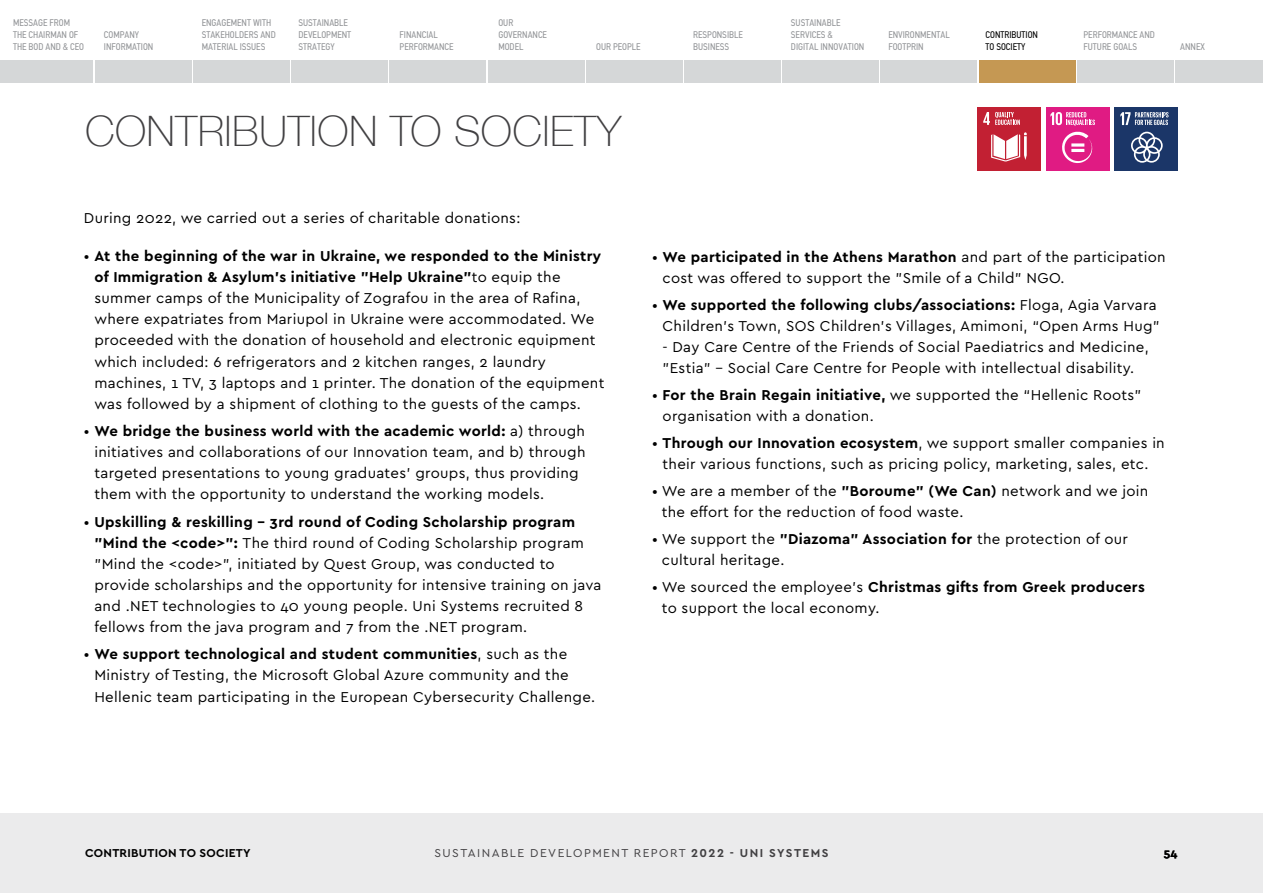
<style>
.page{position:relative;width:1263px;height:893px;background:#fff}
.page>*{position:absolute;margin:0;border:0;box-sizing:border-box;transform-origin:0 0}
.t1{font:100 42px "Helvetica Neue";letter-spacing:.01em;color:#414042}
.t2{font:15px/21.1px "Cera GR";letter-spacing:.02em;color:#000}
.t3{font:12px "Cera GR";letter-spacing:.12em;color:#414042}
.t4{font:700 12px "Cera GR";letter-spacing:.02em;color:#000}
.t5{font:9.75px/12px "PF Din Text Condensed";color:#939598}
.t6{font:9.75px/12px "PF Din Text Condensed";color:#000}
.s1{font-weight:700}
</style>
<div class="page">
<div style="left:0;top:61px;width:93px;height:22px;background:#d5d7d8"></div>
<div style="left:193px;top:61px;width:96px;height:22px;background:#d5d7d8"></div>
<div style="left:292px;top:61px;width:96px;height:22px;background:#d5d7d8"></div>
<div style="left:390px;top:61px;width:96px;height:22px;background:#d5d7d8"></div>
<div style="left:488px;top:61px;width:96px;height:22px;background:#d5d7d8"></div>
<div style="left:586px;top:61px;width:96px;height:22px;background:#d5d7d8"></div>
<div style="left:684px;top:61px;width:96px;height:22px;background:#d5d7d8"></div>
<div style="left:783px;top:61px;width:96px;height:22px;background:#d5d7d8"></div>
<div style="left:881px;top:61px;width:96px;height:22px;background:#d5d7d8"></div>
<div style="left:979px;top:61px;width:96px;height:22px;background:#c59853"></div>
<div style="left:1077px;top:61px;width:96px;height:22px;background:#d5d7d8"></div>
<div style="left:1175px;top:61px;width:88px;height:22px;background:#d5d7d8"></div>
<div style="left:95px;top:61px;width:96px;height:22px;background:#d5d7d8"></div>
<div style="left:0;top:813px;width:1263px;height:80px;background:#ebebec"></div>
<div style="left:1114px;top:107px;width:64px;height:64px;background:#1b3668"></div>
<svg style="left:1131px;top:132px;width:32px;height:31px"></svg>
<svg style="left:1120px;top:112px;width:48px;height:13px"></svg>
<div style="left:977px;top:107px;width:64px;height:63px;background:#c22033"></div>
<svg style="left:991px;top:132px;width:36px;height:29px"></svg>
<svg style="left:983px;top:112px;width:37px;height:13px"></svg>
<div style="left:1046px;top:107px;width:63px;height:63px;background:#e01b83"></div>
<svg style="left:1050px;top:112px;width:45px;height:51px"></svg>
<p class="t5" style="left:13px;top:17px;width:73px">MESSAGE FROM<br>THE CHAIRMAN OF<br>THE BOD AND &amp; CEO</p>
<p class="t5" style="left:202px;top:17px;width:75px">ENGAGEMENT WITH<br>STAKEHOLDERS AND<br>MATERIAL ISSUES</p>
<p class="t5" style="left:298px;top:17px;width:54px">SUSTAINABLE<br>DEVELOPMENT<br>STRATEGY</p>
<p class="t5" style="left:104px;top:29px;width:51px">COMPANY<br>INFORMATION</p>
<p class="t5" style="left:400px;top:29px;width:56px">FINANCIAL<br>PERFORMANCE</p>
<p class="t5" style="left:498px;top:17px;width:50px">OUR<br>GOVERNANCE<br>MODEL</p>
<p class="t5" style="left:596px;top:41px;width:46px">OUR PEOPLE</p>
<p class="t5" style="left:791px;top:17px;width:75px">SUSTAINABLE<br>SERVICES &amp;<br>DIGITAL INNOVATION</p>
<p class="t5" style="left:693px;top:29px;width:51px">RESPONSIBLE<br>BUSINESS</p>
<p class="t5" style="left:888px;top:29px;width:63px">ENVIRONMENTAL<br>FOOTPRIN</p>
<p class="t6" style="left:985px;top:29px;width:54px">CONTRIBUTION<br>TO SOCIETY</p>
<p class="t5" style="left:1083px;top:29px;width:73px">PERFORMANCE AND<br>FUTURE GOALS</p>
<p class="t5" style="left:1180px;top:41px;width:26px">ANNEX</p>
<h1 class="t1" style="left:85px;top:99px;width:538px">CONTRIBUTION TO SOCIETY</h1>
<p class="t2" style="left:84px;top:208px;width:438px">During 2022, we carried out a series of charitable donations:</p>
<p class="t2" style="left:94px;top:245px;width:511px;text-indent:-10px">• <span class="s1">At the beginning of the war in Ukraine, we responded to the Ministry of Immigration &amp; Asylum’s initiative "Help Ukraine"</span>to equip the summer camps of the Municipality of Zografou in the area of Rafina, where expatriates from Mariupol in Ukraine were accommodated. We proceeded with the donation of household and electronic equipment which included: 6 refrigerators and 2 kitchen ranges, 2 laundry machines, 1 TV, 3 laptops and 1 printer. The donation of the equipment was followed by a shipment of clothing to the guests of the camps.</p>
<p class="t2" style="left:94px;top:420px;width:493px;text-indent:-10px">• <span class="s1">We bridge the business world with the academic world:</span> a) through initiatives and collaborations of our Innovation team, and b) through targeted presentations to young graduates’ groups, thus providing them with the opportunity to understand the working models.</p>
<p class="t2" style="left:94px;top:511px;width:508px;text-indent:-10px">• <span class="s1">Upskilling &amp; reskilling - 3rd round of Coding Scholarship program "Mind the &lt;code&gt;":</span> The third round of Coding Scholarship program "Mind the &lt;code&gt;", initiated by Quest Group, was conducted to provide scholarships and the opportunity for intensive training on java and .NET technologies to 40 young people. Uni Systems recruited 8 fellows from the java program and 7 from the .NET program.</p>
<p class="t2" style="left:94px;top:644px;width:502px;text-indent:-10px">• <span class="s1">We support technological and student communities</span>, such as the<br>Ministry of Testing, the Microsoft Global Azure community and the<br>Hellenic team participating in the European Cybersecurity Challenge.</p>
<p class="t2" style="left:663px;top:247px;width:505px;text-indent:-10px">• <span class="s1">We participated in the Athens Marathon</span> and part of the participation cost was offered to support the "Smile of a Child" NGO.</p>
<p class="t2" style="left:652px;top:295px;width:509px;text-align:right">• <span class="s1">We supported the following clubs/associations:</span> Floga, Agia Varvara<br>Children’s Town, SOS Children's Villages, Amimoni, “Open Arms Hug”</p>
<p class="t2" style="left:663px;top:337px;width:488px">- Day Care Centre of the Friends of Social Paediatrics and Medicine, "Estia" - Social Care Centre for People with intellectual disability.</p>
<p class="t2" style="left:663px;top:385px;width:480px;text-indent:-10px">• <span class="s1">For the Brain Regain initiative,</span> we supported the “Hellenic Roots” organisation with a donation.</p>
<p class="t2" style="left:652px;top:433px;width:514px;text-align:center">• <span class="s1">Through our Innovation ecosystem</span>, we support smaller companies in their various functions, such as pricing policy, marketing, sales, etc.</p>
<p class="t2" style="left:662px;top:481px;width:488px;text-indent:-10px">• We are a member of the <span class="s1">"Boroume" (We Can)</span> network and we join the effort for the reduction of food waste.</p>
<p class="t2" style="left:662px;top:529px;width:468px;text-indent:-10px">• We support the <span class="s1">"Diazoma" Association for</span> the protection of our cultural heritage.</p>
<p class="t2" style="left:662px;top:577px;width:485px;text-indent:-10px">• We sourced the employee’s <span class="s1">Christmas gifts from Greek producers </span>to support the local economy.</p>
<p class="t4" style="left:85px;top:846px;width:167px">CONTRIBUTION TO SOCIETY</p>
<p class="t3" style="left:434px;top:846px;width:396px">SUSTAINABLE DEVELOPMENT REPORT <span class="s1">2022 - UNI SYSTEMS</span></p>
<p class="t4" style="left:1164px;top:846px;width:15px">54</p>
</div>
